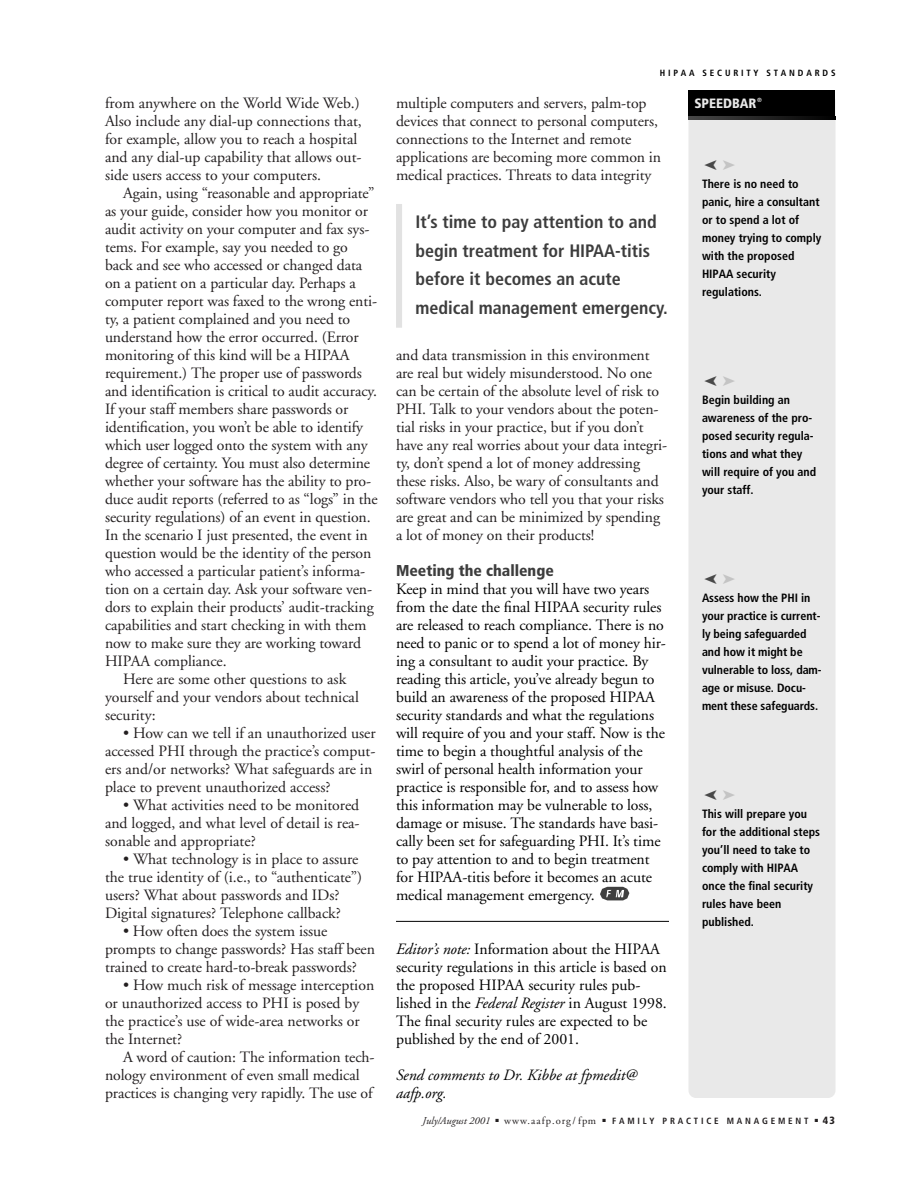
<style>
.page{position:relative;width:918px;height:1188px;background:#fff}
.page>*{position:absolute;margin:0;border:0;box-sizing:border-box;transform-origin:0 0}
.t1{font:700 condensed 18px/28.5px "Frutiger";color:#3d3d3d}
.t2{font:15.75px/18px "Adobe Garamond";letter-spacing:-.005em;color:#231f20}
.t3{font:15.75px/18px "Adobe Garamond";letter-spacing:-.005em;color:#000}
.t4{font:italic 15.75px/18px "Adobe Garamond";color:#000}
.t5{font:900 condensed 15.75px "Frutiger";color:#3d3d3d}
.t6{font:900 condensed 13.5px "Frutiger";color:#e9e9e9}
.t7{font:700 condensed 12px/18px "Frutiger";color:#000}
.t8{font:10.5px "Adobe Garamond";letter-spacing:.1em;color:#231f20}
.t9{font:italic 10.5px "Adobe Garamond";color:#231f20}
.t10{font:900 condensed 10.5px "Frutiger";color:#231f20}
.t11{font:700 condensed 9px "Frutiger";letter-spacing:.31em;color:#231f20}
.t12{font:700 condensed 9px "Frutiger";letter-spacing:.31em;color:#000}
.t13{font:700 condensed 6px "Frutiger";color:#e9e9e9}
.s1{font-style:italic}
</style>
<div class="page">
<hr style="left:396px;top:921px;width:273px;height:1px;background:#000">
<svg style="left:600px;top:887px;width:29px;height:13px"></svg>
<div style="left:688px;top:93px;width:148px;height:1005px;background:#e9e9e9;border-radius:8px"></div>
<div style="left:688px;top:90px;width:148px;height:27px;background:#000"></div>
<svg style="left:688px;top:116px;width:148px;height:3px"></svg>
<div style="left:396px;top:204px;width:6px;height:124px;background:#e2e2e2"></div>
<p class="t2" style="left:105px;top:95px;width:258px">from anywhere on the World Wide Web.)<br>Also include any dial-up connections that, for example, allow you to reach a hospital and any dial-up capability that allows out&shy;side users access to your computers.</p>
<p class="t2" style="left:123px;top:185px;width:253px">Again, using “reasonable and appropriate”</p>
<p class="t2" style="left:105px;top:203px;width:265px">as your guide, consider how you monitor or</p>
<p class="t2" style="left:105px;top:221px;width:266px">audit activity on your computer and fax sys-</p>
<p class="t2" style="left:105px;top:239px;width:244px">tems. For example, say you needed to go</p>
<p class="t2" style="left:105px;top:257px;width:259px">back and see who accessed or changed data</p>
<p class="t2" style="left:105px;top:275px;width:252px">on a patient on a particular day. Perhaps a</p>
<p class="t2" style="left:105px;top:293px;width:274px">computer report was faxed to the wrong enti-</p>
<p class="t2" style="left:105px;top:311px;width:247px">ty, a patient complained and you need to</p>
<p class="t2" style="left:105px;top:329px;width:255px">understand how the error occurred. (Error</p>
<p class="t2" style="left:105px;top:347px;width:246px">monitoring of this kind will be a HIPAA</p>
<p class="t2" style="left:105px;top:365px;width:259px">requirement.) The proper use of passwords</p>
<p class="t2" style="left:105px;top:383px;width:274px">and identification is critical to audit accuracy.</p>
<p class="t2" style="left:105px;top:401px;width:245px">If your staff members share passwords or</p>
<p class="t2" style="left:105px;top:419px;width:260px">identification, you won’t be able to identify</p>
<p class="t2" style="left:105px;top:437px;width:264px">which user logged onto the system with any</p>
<p class="t2" style="left:105px;top:455px;width:267px">degree of certainty. You must also determine</p>
<p class="t2" style="left:105px;top:473px;width:268px">whether your software has the ability to pro-</p>
<p class="t2" style="left:105px;top:491px;width:274px">duce audit reports (referred to as “logs” in the</p>
<p class="t2" style="left:105px;top:509px;width:267px">security regulations) of an event in question.</p>
<p class="t2" style="left:105px;top:527px;width:264px">In the scenario I just presented, the event in</p>
<p class="t2" style="left:105px;top:545px;width:268px">question would be the identity of the person</p>
<p class="t2" style="left:105px;top:563px;width:262px">who accessed a particular patient’s informa-</p>
<p class="t2" style="left:105px;top:581px;width:269px">tion on a certain day. Ask your software ven-</p>
<p class="t2" style="left:105px;top:599px;width:270px">dors to explain their products’ audit-tracking</p>
<p class="t2" style="left:105px;top:617px;width:263px">capabilities and start checking in with them</p>
<p class="t2" style="left:105px;top:635px;width:258px">now to make sure they are working toward</p>
<p class="t2" style="left:105px;top:653px;width:123px">HIPAA compliance.</p>
<p class="t2" style="left:123px;top:671px;width:225px">Here are some other questions to ask</p>
<p class="t2" style="left:105px;top:689px;width:255px">yourself and your vendors about technical</p>
<p class="t2" style="left:105px;top:707px;width:52px">security:</p>
<p class="t2" style="left:105px;top:725px;width:272px;text-indent:18px">• How can we tell if an unauthorized user accessed PHI through the practice’s comput&shy;ers and/or networks? What safeguards are in place to prevent unauthorized access?</p>
<p class="t2" style="left:105px;top:797px;width:256px;text-align:justify;text-indent:18px">• What activities need to be monitored and logged, and what level of detail is rea&shy;sonable and appropriate?</p>
<p class="t2" style="left:105px;top:851px;width:259px;text-indent:18px">• What technology is in place to assure the true identity of (i.e., to “authenticate”) users? What about passwords and IDs?<br>Digital signatures? Telephone callback?</p>
<p class="t2" style="left:105px;top:923px;width:271px;text-indent:18px">• How often does the system issue prompts to change passwords? Has staff been trained to create hard-to-break passwords?</p>
<p class="t2" style="left:105px;top:977px;width:271px;text-indent:18px">• How much risk of message interception or unauthorized access to PHI is posed by the practice’s use of wide-area networks or the Internet?</p>
<p class="t2" style="left:105px;top:1049px;width:271px;text-indent:18px">A word of caution: The information tech&shy;nology environment of even small medical practices is changing very rapidly. The use of</p>
<p class="t12" style="left:660px;top:69px;width:177px">HIPAA SECURITY STANDARDS</p>
<p class="t2" style="left:396px;top:95px;width:267px">multiple computers and servers, palm-top devices that connect to personal computers, connections to the Internet and remote applications are becoming more common in medical practices. Threats to data integrity</p>
<p class="t1" style="left:416px;top:209px;width:254px">It’s time to pay attention to and begin treatment for HIPAA-titis before it becomes an acute medical management emergency.</p>
<p class="t2" style="left:396px;top:347px;width:273px">and data transmission in this environment are real but widely misunderstood. No one can be certain of the absolute level of risk to PHI. Talk to your vendors about the poten&shy;tial risks in your practice, but if you don’t have any real worries about your data integri&shy;ty, don’t spend a lot of money addressing these risks. Also, be wary of consultants and software vendors who tell you that your risks are great and can be minimized by spending a lot of money on their products!</p>
<p class="t5" style="left:396px;top:564px;width:159px">Meeting the challenge</p>
<p class="t3" style="left:396px;top:582px;width:271px">Keep in mind that you will have two years from the date the final HIPAA security rules are released to reach compliance. There is no need to panic or to spend a lot of money hir&shy;ing a consultant to audit your practice. By reading this article, you’ve already begun to build an awareness of the proposed HIPAA security standards and what the regulations will require of you and your staff. Now is the time to begin a thoughtful analysis of the swirl of personal health information your practice is responsible for, and to assess how this information may be vulnerable to loss, damage or misuse. The standards have basi&shy;cally been set for safeguarding PHI. It’s time to pay attention to and to begin treatment for HIPAA-titis before it becomes an acute medical management emergency.</p>
<p class="t3" style="left:396px;top:941px;width:272px"><span class="s1">Editor’s note:</span> Information about the HIPAA security regulations in this article is based on the proposed HIPAA security rules pub&shy;lished in the <span class="s1">Federal Register</span> in August 1998.<br>The final security rules are expected to be published by the end of 2001.</p>
<p class="t4" style="left:396px;top:1067px;width:243px">Send comments to Dr. Kibbe at fpmedit@ aafp.org.</p>
<p class="t6" style="left:694px;top:98px;width:64px">SPEEDBAR</p>
<p class="t13" style="left:757px;top:98px;width:6px">®</p>
<p class="t7" style="left:702px;top:176px;width:121px">There is no need to panic, hire a consultant or to spend a lot of money trying to comply with the proposed<br>HIPAA security regulations.</p>
<p class="t7" style="left:702px;top:392px;width:116px">Begin building an awareness of the pro&shy;posed security regula&shy;tions and what they will require of you and your staff.</p>
<p class="t7" style="left:702px;top:590px;width:121px">Assess how the PHI in your practice is current&shy;ly being safeguarded and how it might be vulnerable to loss, dam&shy;age or misuse. Docu&shy;ment these safeguards.</p>
<p class="t7" style="left:702px;top:806px;width:120px">This will prepare you for the additional steps you’ll need to take to comply with HIPAA once the final security rules have been published.</p>
<p class="t9" style="left:422px;top:1116px;width:69px">July/August 2001</p>
<p class="t8" style="left:496px;top:1116px;width:102px">■ www.aafp.org/fpm</p>
<p class="t11" style="left:602px;top:1117px;width:217px">■ FAMILY PRACTICE MANAGEMENT ■</p>
<p class="t10" style="left:823px;top:1116px;width:14px">43</p>
</div>
